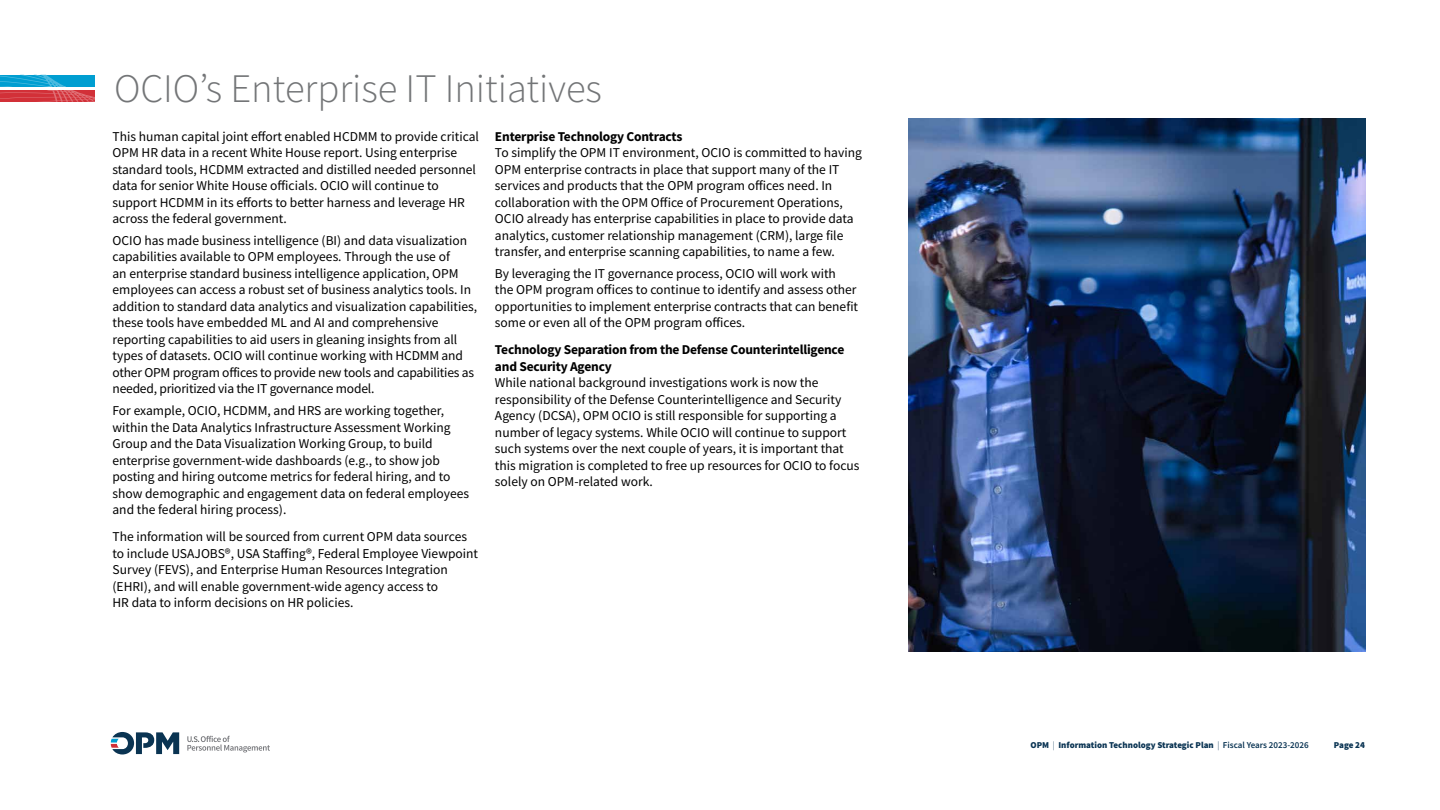
<style>
.page{position:relative;width:1440px;height:810px;background:#fff}
.page>*{position:absolute;margin:0;border:0;box-sizing:border-box;transform-origin:0 0}
.t1{font:300 40.5px "Source Sans Pro";color:#737577}
.t2{font:13.5px/16.5px "Source Sans Pro";color:#000}
.t3{font:700 13.5px/16.5px "Source Sans Pro";letter-spacing:-.015em;color:#000}
.t4{font:900 9px "Source Sans Pro";color:#0a3453}
.s1{font-weight:300}
.s2{font-weight:600}
</style>
<div class="page">
<svg style="left:0;top:75px;width:94px;height:27px;background:#818099"></svg>
<img style="left:909px;top:118px;width:456px;height:533px">
<svg style="left:187px;top:736px;width:83px;height:16px"></svg>
<svg style="left:111px;top:732px;width:68px;height:22px"></svg>
<h1 class="t1" style="left:114px;top:63px;width:490px">OCIO’s Enterprise IT Initiatives</h1>
<p class="t2" style="left:112px;top:128px;width:368px">This human capital joint effort enabled HCDMM to provide critical OPM HR data in a recent White House report. Using enterprise standard tools, HCDMM extracted and distilled needed personnel data for senior White House officials. OCIO will continue to support HCDMM in its efforts to better harness and leverage HR across the federal government.</p>
<p class="t2" style="left:112px;top:232px;width:366px">OCIO has made business intelligence (BI) and data visualization capabilities available to OPM employees. Through the use of<br>an enterprise standard business intelligence application, OPM employees can access a robust set of business analytics tools. In addition to standard data analytics and visualization capabilities, these tools have embedded ML and AI and comprehensive reporting capabilities to aid users in gleaning insights from all types of datasets. OCIO will continue working with HCDMM and other OPM program offices to provide new tools and capabilities as needed, prioritized via the IT governance model.</p>
<p class="t2" style="left:112px;top:402px;width:358px">For example, OCIO, HCDMM, and HRS are working together, within the Data Analytics Infrastructure Assessment Working Group and the Data Visualization Working Group, to build enterprise government-wide dashboards (e.g., to show job posting and hiring outcome metrics for federal hiring, and to show demographic and engagement data on federal employees and the federal hiring process).</p>
<p class="t2" style="left:112px;top:528px;width:367px">The information will be sourced from current OPM data sources to include USAJOBS®, USA Staffing®, Federal Employee Viewpoint Survey (FEVS), and Enterprise Human Resources Integration (EHRI), and will enable government-wide agency access to<br>HR data to inform decisions on HR policies.</p>
<h3 class="t3" style="left:495px;top:128px;width:189px">Enterprise Technology Contracts</h3>
<p class="t2" style="left:495px;top:144px;width:368px">To simplify the OPM IT environment, OCIO is committed to having OPM enterprise contracts in place that support many of the IT services and products that the OPM program offices need. In collaboration with the OPM Office of Procurement Operations, OCIO already has enterprise capabilities in place to provide data analytics, customer relationship management (CRM), large file transfer, and enterprise scanning capabilities, to name a few.</p>
<p class="t2" style="left:495px;top:265px;width:365px">By leveraging the IT governance process, OCIO will work with<br>the OPM program offices to continue to identify and assess other opportunities to implement enterprise contracts that can benefit some or even all of the OPM program offices.</p>
<h3 class="t3" style="left:495px;top:341px;width:351px">Technology Separation from the Defense Counterintelligence and Security Agency</h3>
<p class="t2" style="left:495px;top:374px;width:366px">While national background investigations work is now the responsibility of the Defense Counterintelligence and Security Agency (DCSA), OPM OCIO is still responsible for supporting a number of legacy systems. While OCIO will continue to support such systems over the next couple of years, it is important that this migration is completed to free up resources for OCIO to focus solely on OPM-related work.</p>
<p class="t4" style="left:1031px;top:739px;width:280px">OPM <span class="s1">|</span> Information Technology Strategic Plan <span class="s1">|</span> <span class="s2">Fiscal Years 2023-2026</span></p>
<p class="t4" style="left:1334px;top:739px;width:33px">Page 24</p>
</div>
